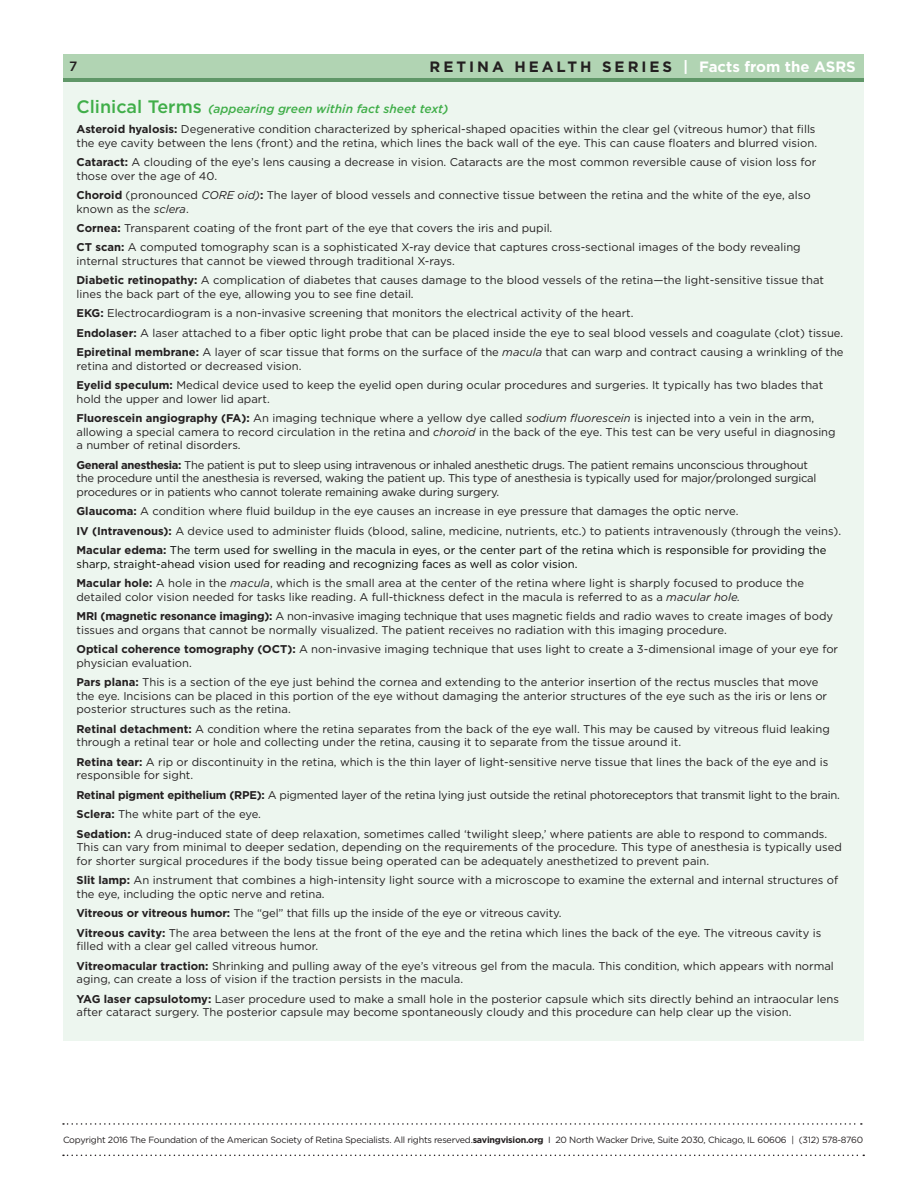
<style>
.page{position:relative;width:918px;height:1188px;background:#fff}
.page>*{position:absolute;margin:0;border:0;box-sizing:border-box;transform-origin:0 0}
.t1{font:700 15px "Gotham";letter-spacing:.2em;color:#231f20}
.t2{font:500 13.5px "Gotham";color:#231f20}
.t3{font:italic 500 12px "Gotham";color:#40ae49}
.t4{font:11.25px/19.5px "Gotham";color:#231f20}
.t5{font:11.25px/13.5px "Gotham";letter-spacing:-.02em;color:#231f20}
.t6{font:9px "Gotham";letter-spacing:-.025em;color:#231f20}
.s1{color:#fff}
.s2{font-style:normal;font-size:18px}
.s3{font-weight:700}
.s4{font-style:italic}
.s5{color:#040503}
</style>
<div class="page">
<hr style="left:63px;top:78px;width:801px;height:4px;background:#609768">
<div style="left:63px;top:54px;width:801px;height:24px;background:#b1d4b3"></div>
<div style="left:63px;top:82px;width:801px;height:958px;background:#edf6ef"></div>
<svg style="left:63px;top:1123px;width:799px;height:2px"></svg>
<svg style="left:63px;top:1155px;width:801px;height:1px"></svg>
<p class="t2" style="left:69px;top:58px;width:10px">7</p>
<h1 class="t1" style="left:429px;top:57px;width:428px">RETINA HEALTH SERIES <span class="s1">| Factsfrom the ASRS</span></h1>
<p class="t3" style="left:76px;top:101px;width:373px"><span class="s2">Clinical Terms</span> (appearing green within fact sheet text)</p>
<p class="t4" style="left:76px;top:122px;width:742px;line-height:13.5px"><span class="s3">Asteroid hyalosis:</span> Degenerative condition characterized by spherical-shaped opacities within the clear gel (vitreous humor) that fills the eye cavity between the lens (front) and the retina, which lines the back wall of the eye. This can cause floaters and blurred vision.</p>
<p class="t4" style="left:76px;top:155px;width:741px;line-height:13.5px"><span class="s3">Cataract:</span> A clouding of the eye’s lens causing a decrease in vision. Cataracts are the most common reversible cause of vision loss for those over the age of 40.</p>
<p class="t4" style="left:76px;top:188px;width:736px;line-height:13.5px"><span class="s3">Choroid</span> (pronounced <span class="s4">CORE oid)</span><span class="s3">:</span> The layer of blood vessels and connective tissue between the retina and the white of the eye, also known as the <span class="s4">sclera</span>.</p>
<p class="t4" style="left:76px;top:218px;width:726px"><span class="s3">Cornea:</span> Transparent coating of the front part of the eye that covers the iris and pupil.<br><span class="s3">CT scan:</span> A computed tomography scan is a sophisticated X-ray device that captures cross-sectional images of the body revealing</p>
<p class="t4" style="left:76px;top:251px;width:749px">internal structures that cannot be viewed through traditional X-rays.<br><span class="s3">Diabetic retinopathy:</span> A complication of diabetes that causes damage to the blood vessels of the retina—the light-sensitive tissue that</p>
<p class="t4" style="left:76px;top:284px;width:769px">lines the back part of the eye, allowing you to see fine detail.<br><span class="s3">EKG:</span> Electrocardiogram is a non-invasive screening that monitors the electrical activity of the heart.<br><span class="s3">Endolaser:</span> A laser attached to a fiber optic light probe that can be placed inside the eye to seal blood vessels and coagulate (clot) tissue.<br><span class="s3">Epiretinal membrane:</span> A layer of scar tissue that forms on the surface of the <span class="s4">macula</span> that can warp and contract causing a wrinkling of the</p>
<p class="t4" style="left:76px;top:356px;width:748px">retina and distorted or decreased vision.<br><span class="s3">Eyelid speculum:</span> Medical device used to keep the eyelid open during ocular procedures and surgeries. It typically has two blades that</p>
<p class="t4" style="left:76px;top:389px;width:739px">hold the upper and lower lid apart.<br><span class="s3">Fluorescein angiography (FA):</span> An imaging technique where a yellow dye called <span class="s4">sodium fluorescein</span> is injected into a vein in the arm,</p>
<p class="t4" style="left:76px;top:425px;width:761px;line-height:13.5px">allowing a special camera to record circulation in the retina and <span class="s4">choroid</span> in the back of the eye. This test can be very useful in diagnosing a number of retinal disorders.</p>
<p class="t5" style="left:76px;top:458px;width:742px"><span class="s3">General anesthesia:</span> The patient is put to sleep using intravenous or inhaled anesthetic drugs. The patient remains unconscious throughout the procedure until the anesthesia is reversed, waking the patient up. This type of anesthesia is typically used for major/prolonged surgical procedures or in patients who cannot tolerate remaining awake during surgery.</p>
<p class="t4" style="left:76px;top:501px;width:766px"><span class="s3">Glaucoma:</span> A condition where fluid buildup in the eye causes an increase in eye pressure that damages the optic nerve.<br><span class="s3">IV (Intravenous):</span> A device used to administer fluids (blood, saline, medicine, nutrients, etc.) to patients intravenously (through the veins).<br><span class="s3">Macular edema:</span> <span class="s5">The term used for swelling in the macula in eyes, or the center part of the retina which is responsible for providing the</span></p>
<p class="t4" style="left:76px;top:554px;width:729px"><span class="s5">sharp, straight-ahead vision used for reading and recognizing faces as well as color vision.<br></span><span class="s3">Macular hole:</span> A hole in the <span class="s4">macula</span>, which is the small area at the center of the retina where light is sharply focused to produce the</p>
<p class="t4" style="left:76px;top:587px;width:758px">detailed color vision needed for tasks like reading. A full-thickness defect in the macula is referred to as a <span class="s4">macular hole.<br></span><span class="s3">MRI (magnetic resonance imaging):</span> A non-invasive imaging technique that uses magnetic fields and radio waves to create images of body</p>
<p class="t4" style="left:76px;top:620px;width:763px">tissues and organs that cannot be normally visualized. The patient receives no radiation with this imaging procedure.<br><span class="s3">Optical coherence tomography (OCT):</span> A non-invasive imaging technique that uses light to create a 3-dimensional image of your eye for</p>
<p class="t4" style="left:76px;top:653px;width:744px">physician evaluation.<br><span class="s3">Pars plana:</span> This is a section of the eye just behind the cornea and extending to the anterior insertion of the rectus muscles that move</p>
<p class="t4" style="left:76px;top:689px;width:752px;line-height:13.5px">the eye. Incisions can be placed in this portion of the eye without damaging the anterior structures of the eye such as the iris or lens or posterior structures such as the retina.</p>
<p class="t4" style="left:76px;top:722px;width:755px;line-height:13.5px"><span class="s3">Retinal detachment:</span> A condition where the retina separates from the back of the eye wall. This may be caused by vitreous fluid leaking through a retinal tear or hole and collecting under the retina, causing it to separate from the tissue around it.</p>
<p class="t4" style="left:76px;top:755px;width:753px;line-height:13.5px"><span class="s3">Retina tear:</span> A rip or discontinuity in the retina, which is the thin layer of light-sensitive nerve tissue that lines the back of the eye and is responsible for sight.</p>
<p class="t4" style="left:76px;top:785px;width:765px"><span class="s3">Retinal pigment epithelium (RPE):</span> A pigmented layer of the retina lying just outside the retinal photoreceptors that transmit light to the brain.<br><span class="s3">Sclera:</span> The white part of the eye.<br><span class="s3">Sedation:</span> A drug-induced state of deep relaxation, sometimes called ‘twilight sleep,’ where patients are able to respond to commands.</p>
<p class="t4" style="left:76px;top:840px;width:767px;line-height:13.5px">This can vary from minimal to deeper sedation, depending on the requirements of the procedure. This type of anesthesia is typically used for shorter surgical procedures if the body tissue being operated can be adequately anesthetized to prevent pain.</p>
<p class="t4" style="left:76px;top:873px;width:763px;line-height:13.5px"><span class="s3">Slit lamp:</span> An instrument that combines a high-intensity light source with a microscope to examine the external and internal structures of the eye, including the optic nerve and retina.</p>
<p class="t4" style="left:76px;top:903px;width:746px"><span class="s3">Vitreous or vitreous humor:</span> The “gel” that fills up the inside of the eye or vitreous cavity.<br><span class="s3">Vitreous cavity:</span> The area between the lens at the front of the eye and the retina which lines the back of the eye. The vitreous cavity is</p>
<p class="t4" style="left:76px;top:936px;width:759px">filled with a clear gel called vitreous humor.<br><span class="s3">Vitreomacular traction:</span> Shrinking and pulling away of the eye’s vitreous gel from the macula. This condition, which appears with normal</p>
<p class="t4" style="left:76px;top:969px;width:764px">aging, can create a loss of vision if the traction persists in the macula.<br><span class="s3">YAG laser capsulotomy:</span> Laser procedure used to make a small hole in the posterior capsule which sits directly behind an intraocular lens</p>
<p class="t4" style="left:76px;top:1002px;width:717px">after cataract surgery. The posterior capsule may become spontaneously cloudy and this procedure can help clear up the vision.</p>
<p class="t6" style="left:63px;top:1134px;width:802px">Copyright 2016 The Foundation of the American Society of Retina Specialists. All rights reserved.<span class="s3">savingvision.org</span> I 20 North Wacker Drive, Suite 2030, Chicago, IL 60606 | (312) 578-8760</p>
</div>
